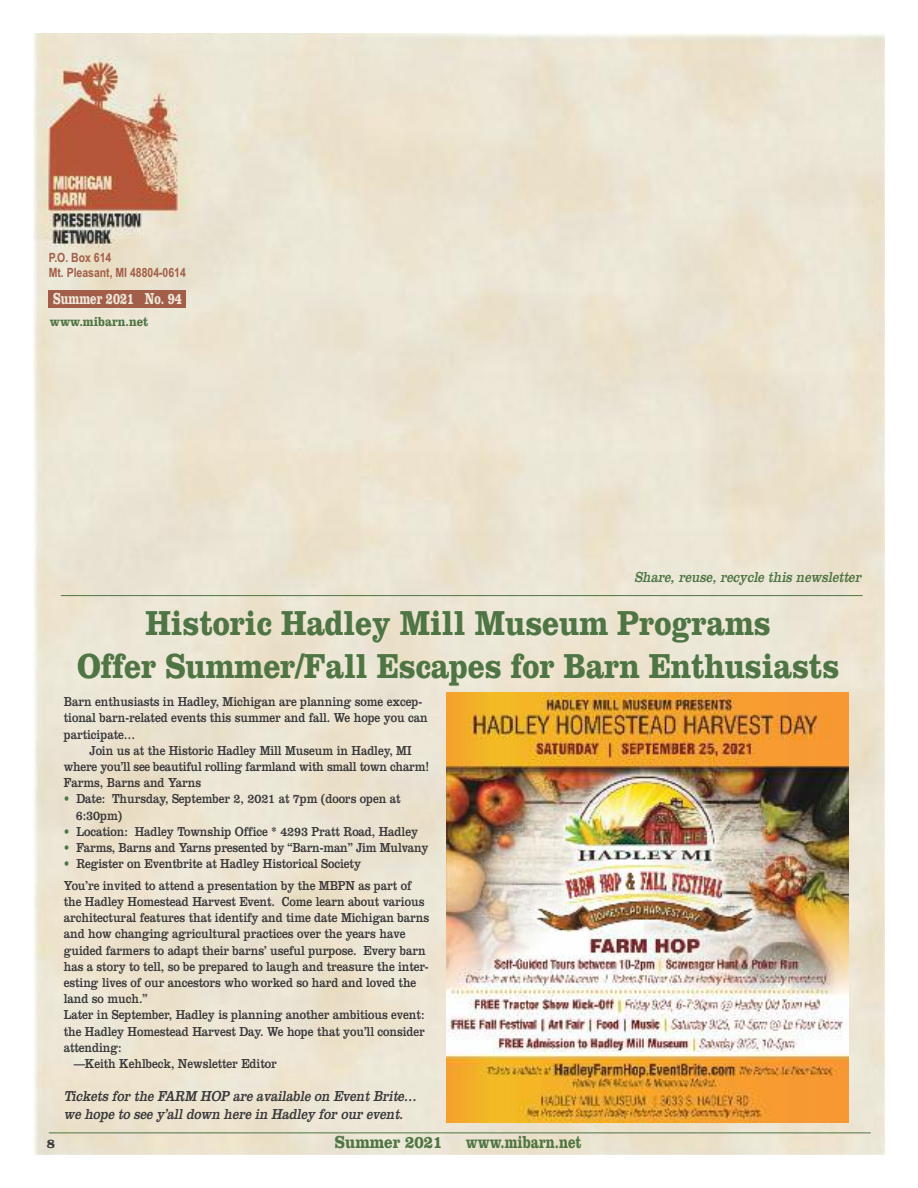
<style>
.page{position:relative;width:918px;height:1188px;background:#fff}
.page>*{position:absolute;margin:0;border:0;box-sizing:border-box;transform-origin:0 0}
.t1{font:700 36px/43.2px "Clarendon";letter-spacing:-.005em;color:#4e7543;text-align:center;scale:.85 1}
.t2{font:700 18px "Clarendon";color:#4e7543;scale:.75 1}
.t3{font:700 18px "Clarendon";color:#4e7543;scale:.85 1}
.t4{font:700 16.5px "Clarendon";color:#efe9dc;scale:.7 1}
.t5{font:italic 15px/18px "Clarendon";letter-spacing:-.005em;color:#39383a;scale:.85 1}
.t6{font:italic 15px "Clarendon";color:#4e7543;scale:.85 1}
.t7{font:13.5px/16.2px "Clarendon";letter-spacing:-.005em;color:#39383a;scale:.85 1}
.t8{font:700 13.5px "Clarendon";color:#4e7543;scale:.85 1}
.t9{font:700 13.5px "Clarendon";color:#39383a}
.t10{font:700 12.75px/15.3px "Arial Narrow";color:#a25e48}
.s1{color:#4e7543}
</style>
<div class="page">
<img style="left:34px;top:34px;width:850px;height:1120px">
<hr style="left:49px;top:1133px;width:822px;height:1px;background:#4e7543">
<div style="left:48px;top:290px;width:138px;height:18px;background:#a25e48"></div>
<img style="left:447px;top:693px;width:402px;height:429px">
<hr style="left:61px;top:595px;width:802px;height:1px;background:#4e7543">
<p class="t10" style="left:49px;top:250px;width:139px">P.O. Box 614<br>Mt. Pleasant, MI 48804-0614</p>
<p class="t4" style="left:53px;top:293px;width:186px">Summer 2021 No. 94</p>
<p class="t8" style="left:50px;top:317px;width:117px">www.mibarn.net</p>
<p class="t6" style="left:634px;top:572px;width:271px">Share, reuse, recycle this newsletter</p>
<h1 class="t1" style="left:77px;top:605px;width:898px">Historic Hadley Mill Museum Programs<br>Offer Summer/Fall Escapes for Barn Enthusiasts</h1>
<p class="t7" style="left:64px;top:695px;width:430px">Barn enthusiasts in Hadley, Michigan are planning some excep&shy;tional barn-related events this summer and fall. We hope you can participate…</p>
<p class="t7" style="left:64px;top:744px;width:431px;text-indent:26px">Join us at the Historic Hadley Mill Museum in Hadley, MI where you’ll see beautiful rolling farmland with small town charm!<br>Farms, Barns and Yarns</p>
<p class="t7" style="left:76px;top:792px;width:384px;text-indent:-12px"><span class="s1">•</span> Date: Thursday, September 2, 2021 at 7pm (doors open at<br>6:30pm)</p>
<p class="t7" style="left:64px;top:825px;width:418px"><span class="s1">•</span> Location: Hadley Township Office * 4293 Pratt Road, Hadley</p>
<p class="t7" style="left:64px;top:841px;width:431px"><span class="s1">•</span> Farms, Barns and Yarns presented by “Barn-man” Jim Mulvany</p>
<p class="t7" style="left:64px;top:854px;width:411px;line-height:21.6px"><span class="s1">•</span> Register on Eventbrite at Hadley Historical Society<br>You’re invited to attend a presentation by the MBPN as part of</p>
<p class="t7" style="left:64px;top:895px;width:426px">the Hadley Homestead Harvest Event. Come learn about various</p>
<p class="t7" style="left:64px;top:911px;width:431px">architectural features that identify and time date Michigan barns</p>
<p class="t7" style="left:64px;top:927px;width:403px">and how changing agricultural practices over the years have</p>
<p class="t7" style="left:64px;top:944px;width:427px">guided farmers to adapt their barns’ useful purpose. Every barn</p>
<p class="t7" style="left:64px;top:960px;width:431px">has a story to tell, so be prepared to laugh and treasure the inter-</p>
<p class="t7" style="left:64px;top:976px;width:416px">esting lives of our ancestors who worked so hard and loved the</p>
<p class="t7" style="left:64px;top:992px;width:100px">land so much.”</p>
<p class="t7" style="left:64px;top:1008px;width:426px">Later in September, Hadley is planning another ambitious event:</p>
<p class="t7" style="left:64px;top:1025px;width:426px">the Hadley Homestead Harvest Day. We hope that you’ll consider</p>
<p class="t7" style="left:64px;top:1041px;width:70px">attending:</p>
<p class="t7" style="left:74px;top:1057px;width:240px">—Keith Kehlbeck, Newsletter Editor</p>
<p class="t9" style="left:47px;top:1139px;width:10px">8</p>
<p class="t5" style="left:64px;top:1088px;width:419px">Tickets for the FARM HOP are available on Event Brite… we hop e to see y’all down here in Hadley for our event.</p>
<h2 class="t3" style="left:335px;top:1136px;width:128px">Summer 2021</h2>
<h2 class="t2" style="left:466px;top:1136px;width:156px">www.mibarn.net</h2>
</div>
